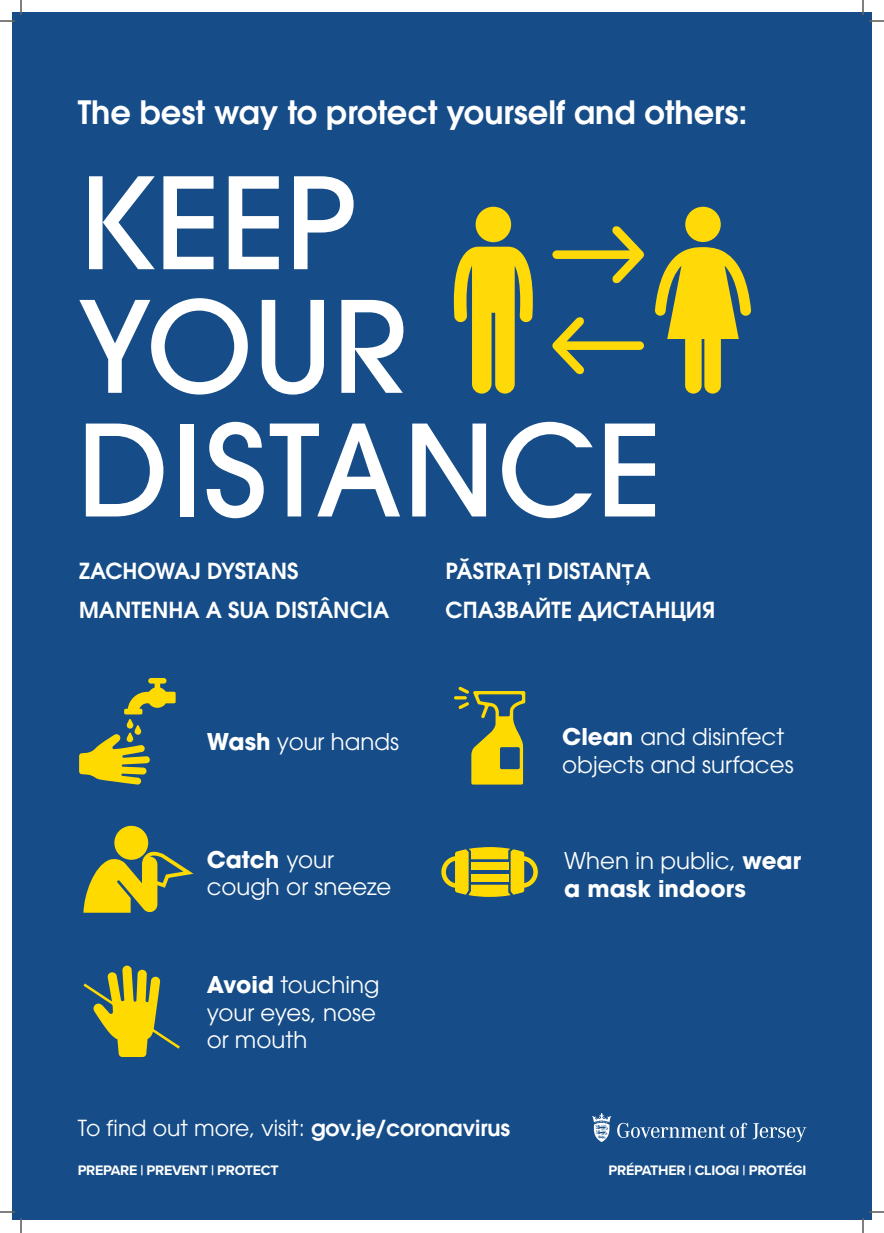
<style>
.page{position:relative;width:884px;height:1233px;background:#fff}
.page>*{position:absolute;margin:0;border:0;box-sizing:border-box;transform-origin:0 0}
.t1{font:500 125.5px/123.6px "ITC Avant Garde Got";color:#fff}
.t2{font:32px "ITC Avant Garde Got Dem";color:#fff}
.t3{font:22.9px/27.5px "ITC Avant Garde Got Boo";color:#fff}
.t4{font:700 22.9px/27.5px "ITC Avant Garde Got";color:#fff}
.t5{font:22px "ITC Avant Garde Got Dem";color:#fff}
.t6{font:22px "ITC Avant Garde Got Boo";color:#fff}
.t7{font:700 14.2px "Proxima Nova";letter-spacing:-.02em;color:#fff}
.s1{font-family:"ITC Avant Garde Got";font-weight:700}
.s2{font-family:"Proxima Nova";font-weight:700}
.s3{font-family:"ITC Avant Garde Got Boo";font-weight:400}
.s4{font-family:"ITC Avant Garde Got Dem"}
</style>
<div class="page">
<div style="left:12px;top:12px;width:859px;height:1208px;background:#164d88"></div>
<svg style="left:454px;top:247px;width:79px;height:146px"></svg>
<div style="left:476px;top:207px;width:35px;height:35px;background:#ffda08;border-radius:50%"></div>
<svg style="left:552px;top:226px;width:92px;height:58px"></svg>
<svg style="left:552px;top:317px;width:92px;height:58px"></svg>
<svg style="left:655px;top:247px;width:96px;height:146px"></svg>
<div style="left:685px;top:207px;width:36px;height:35px;background:#ffda08;border-radius:50%"></div>
<svg style="left:454px;top:686px;width:71px;height:98px"></svg>
<svg style="left:83px;top:965px;width:97px;height:92px"></svg>
<svg style="left:83px;top:825px;width:110px;height:87px"></svg>
<svg style="left:79px;top:678px;width:97px;height:106px"></svg>
<svg style="left:441px;top:847px;width:97px;height:50px"></svg>
<svg style="left:617px;top:1122px;width:189px;height:20px"></svg>
<svg style="left:592px;top:1113px;width:19px;height:29px"></svg>
<svg style="left:0;top:1211px;width:15px;height:1px"></svg>
<svg style="left:869px;top:1211px;width:15px;height:1px"></svg>
<svg style="left:0;top:0;width:22px;height:22px"></svg>
<svg style="left:20px;top:1218px;width:2px;height:15px"></svg>
<svg style="left:862px;top:0;width:22px;height:22px"></svg>
<svg style="left:862px;top:1218px;width:2px;height:15px"></svg>
<p class="t2" style="left:78px;top:91px;width:671px">The best way to protect yourself and others:</p>
<p class="t1" style="left:78px;top:161px;width:332px">KEEP<br>YOUR</p>
<p class="t1" style="left:78px;top:408px;width:586px">DISTANCE</p>
<p class="t5" style="left:79px;top:556px;width:221px">ZACHOWAJ DYSTANS</p>
<p class="t5" style="left:79px;top:595px;width:312px">MANTENHA A SUA DISTÂNCIA</p>
<p class="t3" style="left:207px;top:727px;width:194px"><span class="s1">Wash</span> your hands</p>
<p class="t3" style="left:207px;top:845px;width:186px"><span class="s1">Catch</span> your cough or sneeze</p>
<p class="t3" style="left:207px;top:970px;width:174px"><span class="s1">Avoid</span> touching your eyes, nose or mouth</p>
<p class="t5" style="left:445px;top:556px;width:207px">PĂSTRA<span class="s2">Ț</span>I DISTAN<span class="s2">Ț</span>A</p>
<p class="t5" style="left:445px;top:595px;width:271px">СПАЗВАЙТЕ ДИСТАНЦИЯ</p>
<p class="t3" style="left:562px;top:723px;width:233px"><span class="s1">Clean</span> and disinfect objects and surfaces</p>
<p class="t4" style="left:564px;top:847px;width:238px"><span class="s3">When in public,</span> wear a mask indoors</p>
<p class="t6" style="left:78px;top:1114px;width:434px">To find out more, visit: <span class="s4">gov.je/coronavirus</span></p>
<p class="t7" style="left:78px;top:1159px;width:203px">PREPARE | PREVENT | PROTECT</p>
<p class="t7" style="left:609px;top:1159px;width:199px">PRÉPATHER | CLIOGI | PROTÉGI</p>
</div>
